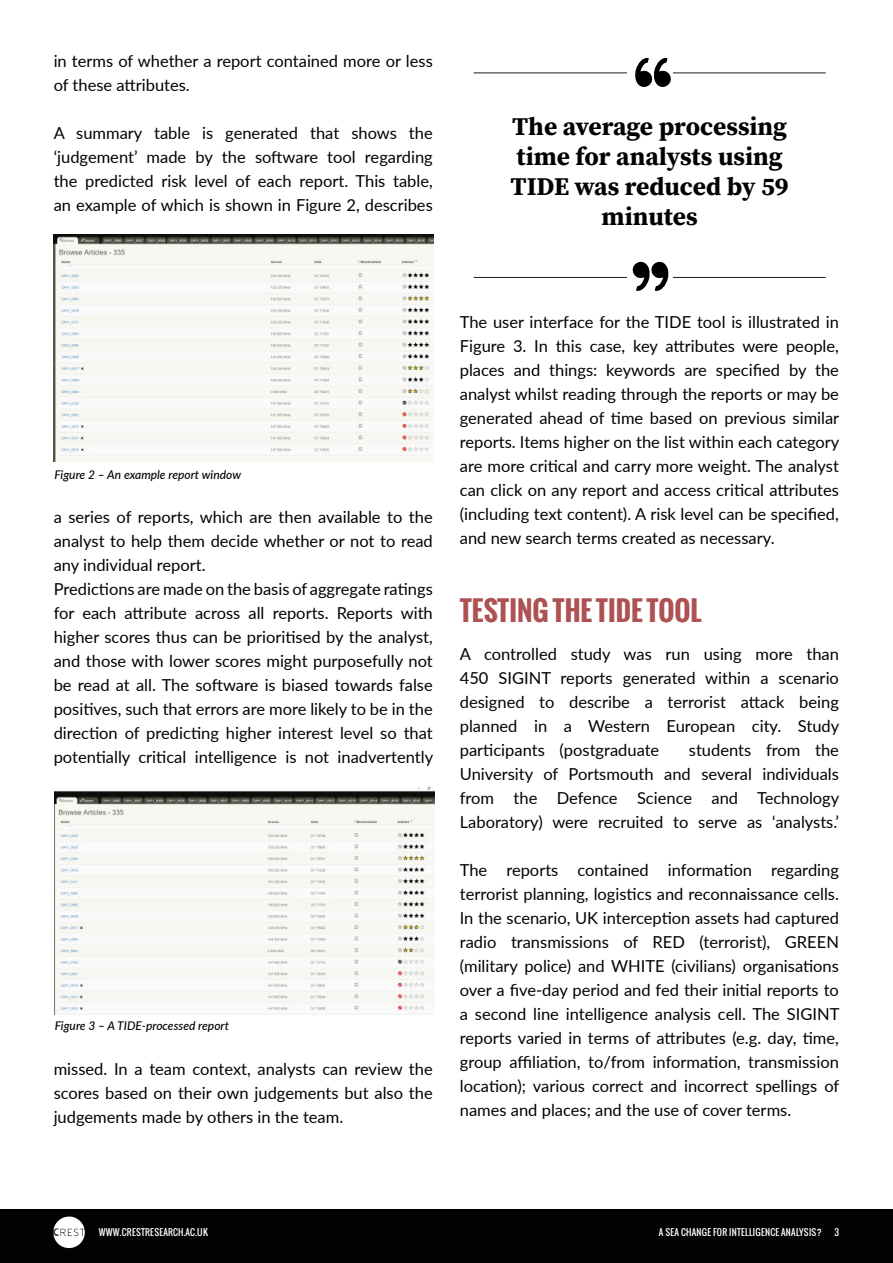
<style>
.page{position:relative;width:893px;height:1263px;background:#fff}
.page>*{position:absolute;margin:0;border:0;box-sizing:border-box;transform-origin:0 0}
.NG_Header_2_red{font:700 27px "Oswald";color:#ad5153}
.t1{font:700 25.5px/30px "Source Serif Pro";color:#010203;text-align:center}
.NG_Body{font:16.5px/24px "Lato";color:#010203;text-align:justify}
.t2{font:italic 500 12px "Lato";color:#010203}
.t3{font:9px "Oswald";letter-spacing:.025em;color:#fff}
.t4{font:3.75px/4.1px "DIN Bold Alternate";letter-spacing:-.075em;color:#fff}
</style>
<div class="page">
<div style="left:0;top:1209px;width:893px;height:54px;background:#010203"></div>
<svg style="left:53px;top:1216px;width:32px;height:32px"></svg>
<img style="left:54px;top:787px;width:380px;height:228px">
<hr style="left:474px;top:73px;width:352px;height:1px;background:#231f20">
<div style="left:627px;top:54px;width:45px;height:38px;background:#fff"></div>
<svg style="left:635px;top:58px;width:36px;height:29px"></svg>
<hr style="left:474px;top:277px;width:352px;height:1px;background:#231f20">
<div style="left:627px;top:257px;width:45px;height:38px;background:#fff"></div>
<svg style="left:633px;top:262px;width:36px;height:29px"></svg>
<img style="left:54px;top:234px;width:380px;height:227px">
<p class="NG_Body" style="left:54px;top:49px;width:381px">in terms of whether a report contained more or less of these attributes.</p>
<p class="NG_Body" style="left:54px;top:121px;width:381px">A summary table is generated that shows the ‘judgement’ made by the software tool regarding the predicted risk level of each report. This table, an example of which is shown in Figure 2, describes</p>
<p class="t1" style="left:511px;top:112px;width:280px">The average processing time for analysts using<br>TIDE was reduced by 59 minutes</p>
<p class="t2" style="left:54px;top:466px;width:188px">Figure 2 – An example report window</p>
<p class="NG_Body" style="left:54px;top:505px;width:381px">a series of reports, which are then available to the analyst to help them decide whether or not to read any individual report.</p>
<p class="NG_Body" style="left:54px;top:577px;width:381px">Predictions are made on the basis of aggregate ratings for each attribute across all reports. Reports with higher scores thus can be prioritised by the analyst, and those with lower scores might purposefully not be read at all. The software is biased towards false positives, such that errors are more likely to be in the direction of predicting higher interest level so that potentially critical intelligence is not inadvertently</p>
<p class="t2" style="left:55px;top:1017px;width:176px">Figure 3 – A TIDE-processed report</p>
<p class="NG_Body" style="left:54px;top:1057px;width:381px">missed. In a team context, analysts can review the scores based on their own judgements but also the judgements made by others in the team.</p>
<p class="NG_Body" style="left:460px;top:310px;width:381px">The user interface for the TIDE tool is illustrated in Figure 3. In this case, key attributes were people, places and things: keywords are specified by the analyst whilst reading through the reports or may be generated ahead of time based on previous similar reports. Items higher on the list within each category are more critical and carry more weight. The analyst can click on any report and access critical attributes (including text content). A risk level can be specified, and new search terms created as necessary.</p>
<p class="NG_Header_2_red" style="left:460px;top:591px;width:243px">TESTING THE TIDE TOOL</p>
<p class="NG_Body" style="left:460px;top:641px;width:381px">A controlled study was run using more than 450 SIGINT reports generated within a scenario designed to describe a terrorist attack being planned in a Western European city. Study participants (postgraduate</p>
<p class="NG_Body" style="left:460px;top:737px;width:381px;text-indent:229px">students from the University of Portsmouth and several individuals from the Defence Science and Technology Laboratory) were recruited to serve as ‘analysts.’</p>
<p class="NG_Body" style="left:460px;top:857px;width:381px">The reports contained information regarding terrorist planning, logistics and reconnaissance cells.<br>In the scenario, UK interception assets had captured radio transmissions of RED (terrorist), GREEN (military police) and WHITE (civilians) organisations over a five-day period and fed their initial reports to a second line intelligence analysis cell. The SIGINT reports varied in terms of attributes (e.g. day, time, group affiliation, to/from information, transmission location); various correct and incorrect spellings of names and places; and the use of cover terms.</p>
<p class="t3" style="left:99px;top:1225px;width:111px">WWW.CRESTRESEARCH.AC.UK</p>
<p class="t3" style="left:659px;top:1225px;width:164px">A SEA CHANGE FOR INTELLIGENCE ANALYSIS?</p>
<p class="t3" style="left:834px;top:1225px;width:6px">3</p>
<p class="t4" style="left:89px;top:1228px;width:53px">CENTRE FOR RESEARCH AND<br>EVIDENCE ON SECURITY THREATS</p>
</div>
